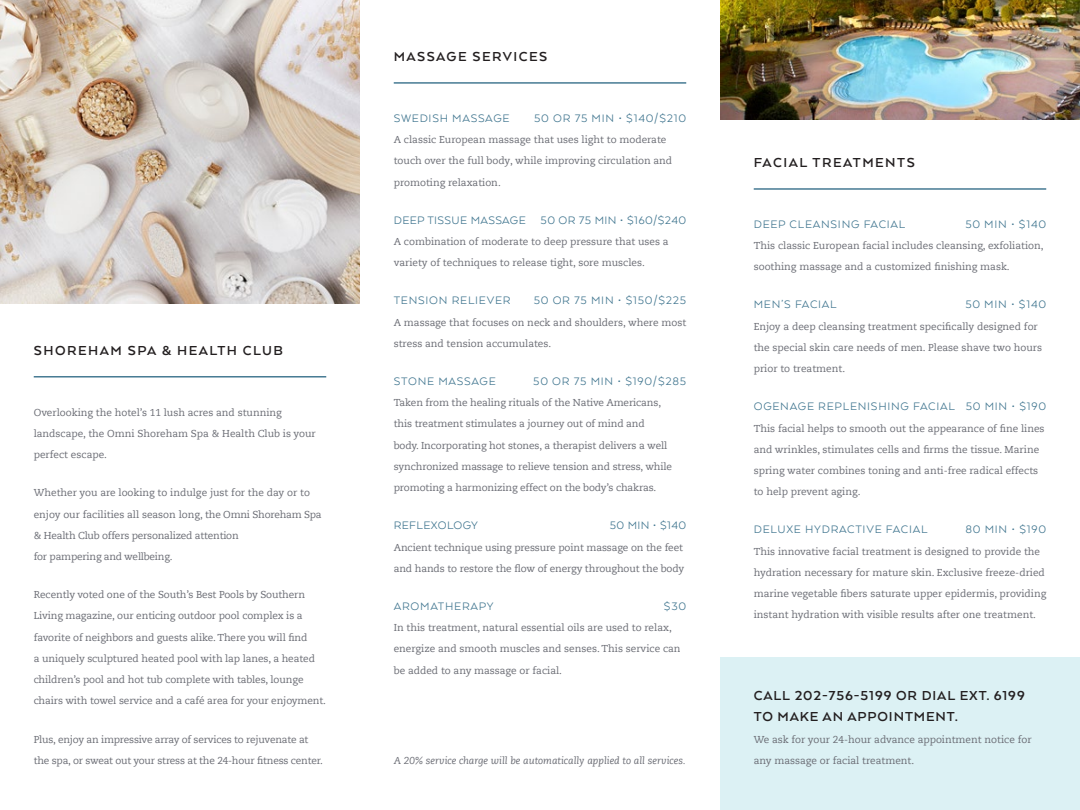
<style>
.page{position:relative;width:1080px;height:810px;background:#fff}
.page>*{position:absolute;margin:0;border:0;box-sizing:border-box;transform-origin:0 0}
.t1{font:700 15px "Arquitecta";letter-spacing:.1em;color:#231f20}
.t2{font:700 15px/21.2px "Arquitecta";letter-spacing:.06em;color:#231f20}
.t3{font:12.5px "Arquitecta";letter-spacing:.06em;color:#3e748e}
.t4{font:12.5px "Arquitecta";letter-spacing:.03em;color:#3e748e}
.t5{font:10px/21.2px "Caecilia Com 55 Roman";color:#696b73}
.t6{font:10px/21.2px "Caecilia Com 55 Roman";letter-spacing:-.02em;color:#696b73}
.t7{font:italic 10px "Caecilia Com 56";color:#696b73}
</style>
<div class="page">
<hr style="left:754px;top:188px;width:292px;height:2px;background:#3e748e">
<img style="left:0;top:0;width:360px;height:303px">
<img style="left:720px;top:0;width:360px;height:119px">
<hr style="left:34px;top:376px;width:292px;height:1px;background:#3e748e">
<div style="left:720px;top:657px;width:360px;height:153px;background:#dcf1f4"></div>
<hr style="left:394px;top:82px;width:292px;height:2px;background:#3e748e">
<p class="t1" style="left:34px;top:341px;width:251px">SHOREHAM SPA &amp; HEALTH CLUB</p>
<p class="t5" style="left:34px;top:401px;width:284px">Overlooking the hotel’s 11 lush acres and stunning landscape, the Omni Shoreham Spa &amp; Health Club is your perfect escape.</p>
<p class="t6" style="left:34px;top:482px;width:289px">Whether you are looking to indulge just for the day or to enjoy our facilities all season long, the Omni Shoreham Spa &amp; Health Club offers personalized attention<br>for pampering and wellbeing.</p>
<p class="t5" style="left:34px;top:584px;width:294px">Recently voted one of the South’s Best Pools by Southern Living magazine, our enticing outdoor pool complex is a favorite of neighbors and guests alike. There you will find<br>a uniquely sculptured heated pool with lap lanes, a heated children’s pool and hot tub complete with tables, lounge chairs with towel service and a café area for your enjoyment.</p>
<p class="t6" style="left:34px;top:728px;width:291px">Plus, enjoy an impressive array of services to rejuvenate at the spa, or sweat out your stress at the 24-hour fitness center.</p>
<p class="t1" style="left:394px;top:47px;width:155px">MASSAGE SERVICES</p>
<p class="t3" style="left:394px;top:110px;width:117px">SWEDISH MASSAGE</p>
<p class="t3" style="left:534px;top:110px;width:153px">50 OR 75 MIN • $140/$210</p>
<p class="t5" style="left:394px;top:129px;width:280px">A classic European massage that uses light to moderate touch over the full body, while improving circulation and promoting relaxation.</p>
<p class="t4" style="left:394px;top:212px;width:294px">DEEP TISSUE MASSAGE 50 OR 75 MIN • $160/$240</p>
<p class="t5" style="left:394px;top:231px;width:276px">A combination of moderate to deep pressure that uses a variety of techniques to release tight, sore muscles.</p>
<p class="t3" style="left:394px;top:293px;width:118px">TENSION RELIEVER</p>
<p class="t3" style="left:534px;top:293px;width:154px">50 OR 75 MIN • $150/$225</p>
<p class="t5" style="left:394px;top:311px;width:294px">A massage that focuses on neck and shoulders, where most stress and tension accumulates.</p>
<p class="t3" style="left:394px;top:373px;width:103px">STONE MASSAGE</p>
<p class="t3" style="left:533px;top:373px;width:154px">50 OR 75 MIN • $190/$285</p>
<p class="t5" style="left:394px;top:392px;width:280px">Taken from the healing rituals of the Native Americans, this treatment stimulates a journey out of mind and body. Incorporating hot stones, a therapist delivers a well synchronized massage to relieve tension and stress, while promoting a harmonizing effect on the body’s chakras.</p>
<p class="t4" style="left:394px;top:518px;width:86px">REFLEXOLOGY</p>
<p class="t3" style="left:610px;top:518px;width:78px">50 MIN • $140</p>
<p class="t5" style="left:394px;top:536px;width:292px">Ancient technique using pressure point massage on the feet and hands to restore the flow of energy throughout the body</p>
<p class="t3" style="left:394px;top:598px;width:101px">AROMATHERAPY</p>
<p class="t3" style="left:664px;top:598px;width:24px">$30</p>
<p class="t5" style="left:394px;top:617px;width:288px">In this treatment, natural essential oils are used to relax, energize and smooth muscles and senses. This service can be added to any massage or facial.</p>
<p class="t7" style="left:394px;top:754px;width:293px">A 20% service charge will be automatically applied to all services.</p>
<p class="t1" style="left:754px;top:153px;width:163px">FACIAL TREATMENTS</p>
<p class="t3" style="left:754px;top:216px;width:153px">DEEP CLEANSING FACIAL</p>
<p class="t3" style="left:965px;top:216px;width:82px">50 MIN • $140</p>
<p class="t5" style="left:754px;top:235px;width:291px">This classic European facial includes cleansing, exfoliation, soothing massage and a customized finishing mask.</p>
<p class="t3" style="left:754px;top:297px;width:84px">MEN’S FACIAL</p>
<p class="t3" style="left:965px;top:297px;width:82px">50 MIN • $140</p>
<p class="t5" style="left:754px;top:315px;width:290px">Enjoy a deep cleansing treatment specifically designed for the special skin care needs of men. Please shave two hours prior to treatment.</p>
<p class="t3" style="left:754px;top:399px;width:294px">OGENAGE REPLENISHING FACIAL 50 MIN • $190</p>
<p class="t5" style="left:754px;top:417px;width:292px">This facial helps to smooth out the appearance of fine lines and wrinkles, stimulates cells and firms the tissue. Marine spring water combines toning and anti-free radical effects to help prevent aging.</p>
<p class="t3" style="left:754px;top:522px;width:175px">DELUXE HYDRACTIVE FACIAL</p>
<p class="t3" style="left:965px;top:522px;width:82px">80 MIN • $190</p>
<p class="t5" style="left:754px;top:540px;width:294px">This innovative facial treatment is designed to provide the hydration necessary for mature skin. Exclusive freeze-dried marine vegetable fibers saturate upper epidermis, providing instant hydration with visible results after one treatment.</p>
<p class="t2" style="left:754px;top:684px;width:273px">CALL 202-756-5199 OR DIAL EXT. 6199<br>TO MAKE AN APPOINTMENT.</p>
<p class="t5" style="left:754px;top:728px;width:279px">We ask for your 24-hour advance appointment notice for any massage or facial treatment.</p>
</div>
